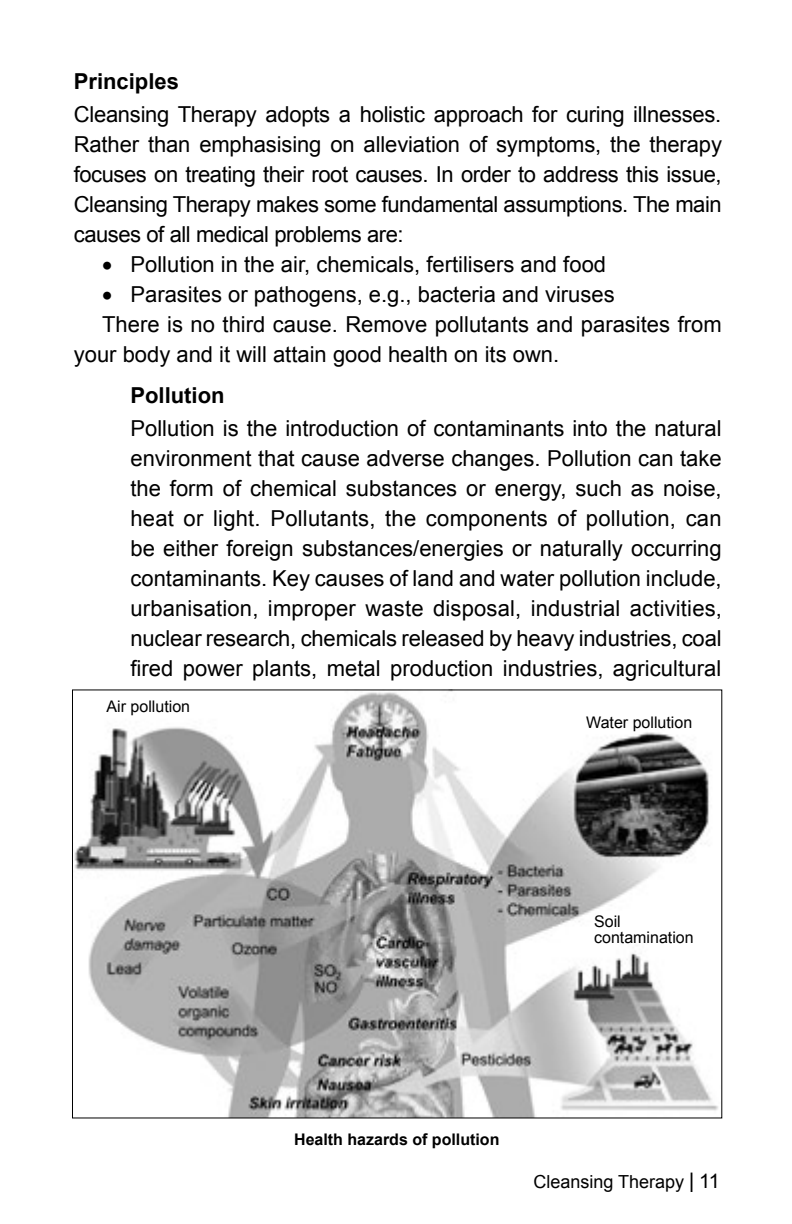
<style>
.page{position:relative;width:792px;height:1224px;background:#fff}
.page>*{position:absolute;margin:0;border:0;box-sizing:border-box;transform-origin:0 0}
.t1{font:22px/30px "Arial";color:#000;text-align:justify}
.t2{font:700 22px "Arial";color:#000}
.t3{font:18px "Arial";color:#000}
.t4{font:16px/16px "Arial";color:#000}
.t5{font:700 16px "Arial";color:#000}
.s1{font-size:27px}
.s2{font-size:20px}
</style>
<div class="page">
<img style="left:74px;top:691px;width:644px;height:425px">
<p class="t2" style="left:74px;top:67px;width:107px">Principles</p>
<p class="t1" style="left:74px;top:99px;width:650px">Cleansing Therapy adopts a holistic approach for curing illnesses.<br>Rather than emphasising on alleviation of symptoms, the therapy focuses on treating their root causes. In order to address this issue, Cleansing Therapy makes some fundamental assumptions. The main causes of all medical problems are:</p>
<p class="t1" style="left:102px;top:249px;width:505px">• Pollution in the air, chemicals, fertilisers and food</p>
<p class="t1" style="left:102px;top:279px;width:514px">• Parasites or pathogens, e.g., bacteria and viruses</p>
<p class="t1" style="left:102px;top:310px;width:621px">There is no third cause. Remove pollutants and parasites from</p>
<p class="t1" style="left:74px;top:340px;width:487px">your body and it will attain good health on its own.</p>
<p class="t2" style="left:130px;top:381px;width:96px">Pollution</p>
<p class="t1" style="left:130px;top:414px;width:593px">Pollution is the introduction of contaminants into the natural environment that cause adverse changes. Pollution can take the form of chemical substances or energy, such as noise, heat or light. Pollutants, the components of pollution, can be either foreign substances/energies or naturally occurring contaminants. Key causes of land and water pollution include, urbanisation, improper waste disposal, industrial activities, nuclear research, chemicals released by heavy industries, coal fired power plants, metal production industries, agricultural</p>
<p class="t4" style="left:107px;top:699px;width:85px">Air pollution</p>
<p class="t4" style="left:586px;top:715px;width:108px">Water pollution</p>
<p class="t4" style="left:594px;top:914px;width:101px">Soil contamination</p>
<p class="t5" style="left:294px;top:1129px;width:207px">Health hazards of pollution</p>
<p class="t3" style="left:533px;top:1170px;width:188px">Cleansing Therapy <span class="s1">I</span> <span class="s2">11</span></p>
</div>
